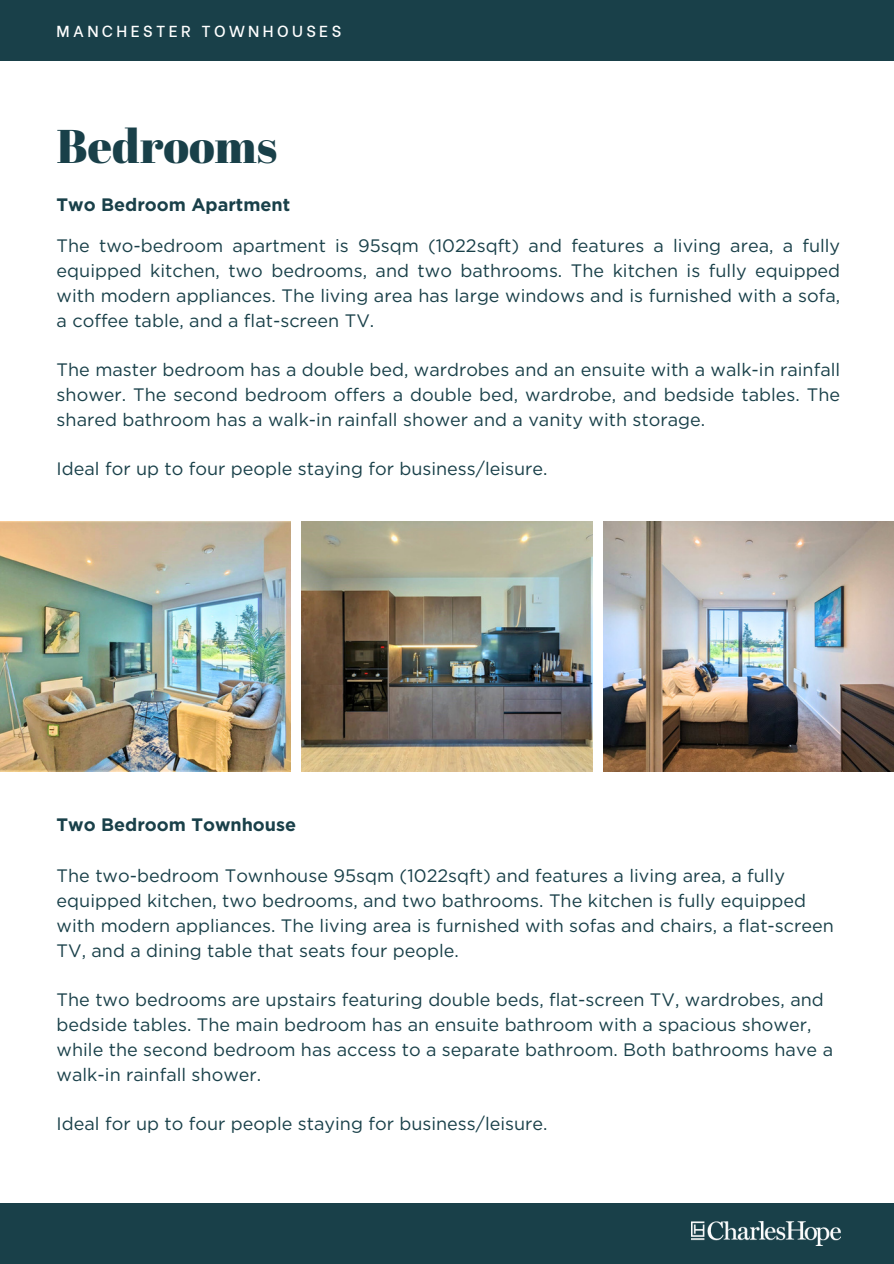
<style>
.page{position:relative;width:894px;height:1264px;background:#fff}
.page>*{position:absolute;margin:0;border:0;box-sizing:border-box;transform-origin:0 0}
.t1{font:47.25px "Abril Fatface";color:#194049}
.t2{font:18px/24.8px "Gotham";color:#194049;text-align:justify}
.t3{font:700 18px "Gotham";color:#194049}
.t4{font:500 15.9px "Be Vietnam";letter-spacing:.21em;color:#fff}
</style>
<div class="page">
<img style="left:0;top:521px;width:290px;height:250px">
<img style="left:302px;top:521px;width:290px;height:250px">
<img style="left:603px;top:521px;width:290px;height:250px">
<div style="left:0;top:1203px;width:893px;height:60px;background:#194049"></div>
<div style="left:0;top:0;width:893px;height:60px;background:#194049"></div>
<img style="left:691px;top:1221px;width:148px;height:24px">
<h3 class="t4" style="left:57px;top:18px;width:286px">MANCHESTER TOWNHOUSES</h3>
<p class="t1" style="left:57px;top:113px;width:222px">Bedrooms</p>
<h1 class="t3" style="left:57px;top:193px;width:235px">Two Bedroom Apartment</h1>
<h3 class="t2" style="left:57px;top:233px;width:784px">The two-bedroom apartment is 95sqm (1022sqft) and features a living area, a fully equipped kitchen, two bedrooms, and two bathrooms. The kitchen is fully equipped with modern appliances. The living area has large windows and is furnished with a sofa, a coffee table, and a flat-screen TV.</h3>
<h2 class="t2" style="left:57px;top:357px;width:784px">The master bedroom has a double bed, wardrobes and an ensuite with a walk-in rainfall shower. The second bedroom offers a double bed, wardrobe, and bedside tables. The shared bathroom has a walk-in rainfall shower and a vanity with storage.</h2>
<h3 class="t2" style="left:57px;top:456px;width:492px">Ideal for up to four people staying for business/leisure.</h3>
<h2 class="t3" style="left:57px;top:814px;width:241px">Two Bedroom Townhouse</h2>
<h3 class="t2" style="left:57px;top:863px;width:778px;text-align:left">The two-bedroom Townhouse 95sqm (1022sqft) and features a living area, a fully equipped kitchen, two bedrooms, and two bathrooms. The kitchen is fully equipped with modern appliances. The living area is furnished with sofas and chairs, a flat-screen TV, and a dining table that seats four people.</h3>
<h3 class="t2" style="left:57px;top:987px;width:777px;text-align:left">The two bedrooms are upstairs featuring double beds, flat-screen TV, wardrobes, and bedside tables. The main bedroom has an ensuite bathroom with a spacious shower, while the second bedroom has access to a separate bathroom. Both bathrooms have a walk-in rainfall shower.</h3>
<p class="t2" style="left:57px;top:1111px;width:492px">Ideal for up to four people staying for business/leisure.</p>
</div>
